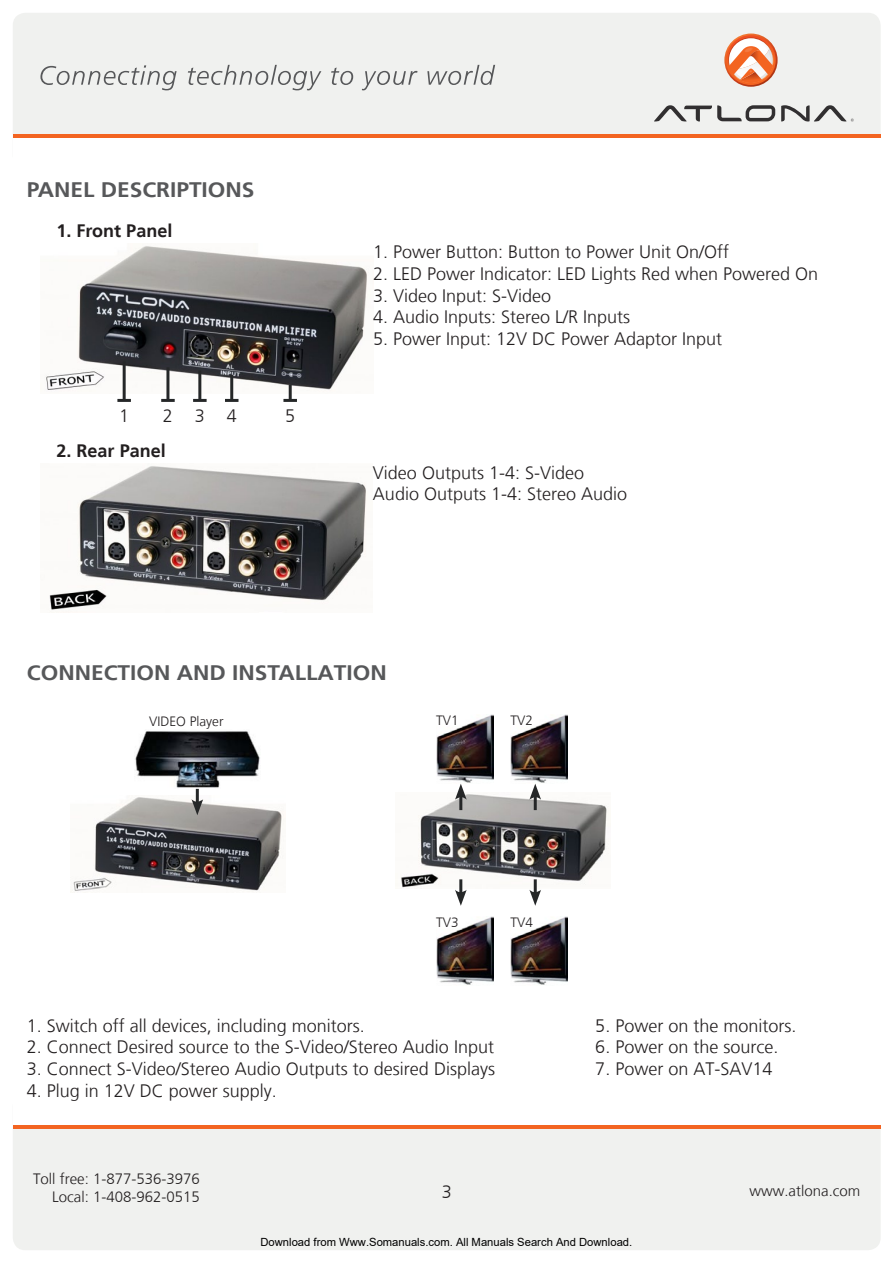
<style>
.page{position:relative;width:893px;height:1263px;background:#fff}
.page>*{position:absolute;margin:0;border:0;box-sizing:border-box;transform-origin:0 0}
.t1{font:700 21px "Frutiger LT";color:#57585a;scale:1.08 1}
.t2{font:300 18px "Frutiger LT";color:#231f20}
.t3{font:700 18px "Frutiger LT";color:#231f20}
.t4{font:300 15px/18px "Frutiger LT";color:#231f20;text-align:right}
.t5{font:300 13.5px "Frutiger LT";color:#231f20}
.t6{font:11.25px "Arial";color:#000}
</style>
<div class="page">
<div style="left:13px;top:1094px;width:868px;height:156px;background:#f0f1ef;border-radius:13px"></div>
<div style="left:13px;top:1091px;width:868px;height:36px;background:#fff"></div>
<hr style="left:13px;top:1125px;width:868px;height:3px;background:#f36421">
<div style="left:13px;top:13px;width:868px;height:156px;background:#f0f1ef;border-radius:13px"></div>
<div style="left:13px;top:136px;width:868px;height:36px;background:#fff"></div>
<hr style="left:13px;top:134px;width:868px;height:4px;background:#f36421">
<svg style="left:654px;top:105px;width:121px;height:16px"></svg>
<svg style="left:781px;top:105px;width:73px;height:17px"></svg>
<svg style="left:724px;top:34px;width:54px;height:53px"></svg>
<svg style="left:726px;top:35px;width:50px;height:50px"></svg>
<svg style="left:728px;top:37px;width:46px;height:46px"></svg>
<svg style="left:40px;top:65px;width:137px;height:25px"></svg>
<svg style="left:188px;top:65px;width:133px;height:25px"></svg>
<svg style="left:331px;top:68px;width:22px;height:17px"></svg>
<svg style="left:362px;top:71px;width:55px;height:19px"></svg>
<svg style="left:427px;top:65px;width:68px;height:20px"></svg>
<img style="left:72px;top:795px;width:212px;height:97px">
<img style="left:401px;top:794px;width:206px;height:94px">
<img style="left:49px;top:466px;width:317px;height:146px">
<img style="left:45px;top:246px;width:324px;height:148px">
<hr style="left:123px;top:361px;width:3px;height:39px;background:#252728">
<hr style="left:117px;top:399px;width:14px;height:3px;background:#252728">
<hr style="left:166px;top:367px;width:3px;height:33px;background:#252728">
<hr style="left:161px;top:399px;width:14px;height:3px;background:#252728">
<hr style="left:198px;top:370px;width:3px;height:30px;background:#252728">
<hr style="left:193px;top:399px;width:14px;height:3px;background:#252728">
<hr style="left:230px;top:375px;width:3px;height:25px;background:#252728">
<svg style="left:225px;top:399px;width:13px;height:3px"></svg>
<hr style="left:289px;top:385px;width:3px;height:15px;background:#252728">
<hr style="left:283px;top:399px;width:14px;height:3px;background:#252728">
<img style="left:135px;top:731px;width:125px;height:58px">
<img style="left:436px;top:715px;width:57px;height:69px">
<img style="left:436px;top:917px;width:57px;height:68px">
<img style="left:510px;top:715px;width:58px;height:69px">
<img style="left:510px;top:917px;width:58px;height:68px">
<hr style="left:534px;top:879px;width:3px;height:16px;background:#252728">
<svg style="left:529px;top:890px;width:12px;height:16px"></svg>
<hr style="left:459px;top:879px;width:3px;height:16px;background:#252728">
<svg style="left:455px;top:890px;width:12px;height:16px"></svg>
<hr style="left:459px;top:794px;width:3px;height:16px;background:#252728">
<svg style="left:455px;top:784px;width:12px;height:16px"></svg>
<hr style="left:534px;top:794px;width:3px;height:16px;background:#252728">
<svg style="left:529px;top:784px;width:12px;height:16px"></svg>
<hr style="left:196px;top:789px;width:3px;height:16px;background:#252728">
<svg style="left:191px;top:799px;width:12px;height:16px"></svg>
<p class="t1" style="left:27px;top:178px;width:212px">PANEL DESCRIPTIONS</p>
<p class="t3" style="left:57px;top:220px;width:117px">1. Front Panel</p>
<p class="t2" style="left:119px;top:406px;width:12px">1</p>
<p class="t2" style="left:163px;top:406px;width:12px">2</p>
<p class="t2" style="left:195px;top:406px;width:12px">3</p>
<p class="t2" style="left:227px;top:406px;width:12px">4</p>
<p class="t2" style="left:285px;top:406px;width:12px">5</p>
<p class="t3" style="left:57px;top:440px;width:111px">2. Rear Panel</p>
<p class="t2" style="left:373px;top:242px;width:358px">1. Power Button: Button to Power Unit On/Off</p>
<p class="t2" style="left:373px;top:264px;width:447px">2. LED Power Indicator: LED Lights Red when Powered On</p>
<p class="t2" style="left:373px;top:285px;width:180px">3. Video Input: S-Video</p>
<p class="t2" style="left:373px;top:307px;width:259px">4. Audio Inputs: Stereo L/R Inputs</p>
<p class="t2" style="left:373px;top:328px;width:351px">5. Power Input: 12V DC Power Adaptor Input</p>
<p class="t2" style="left:373px;top:462px;width:213px">Video Outputs 1-4: S-Video</p>
<p class="t2" style="left:373px;top:484px;width:256px">Audio Outputs 1-4: Stereo Audio</p>
<p class="t1" style="left:27px;top:660px;width:335px">CONNECTION AND INSTALLATION</p>
<p class="t5" style="left:149px;top:714px;width:76px">VIDEO Player</p>
<p class="t5" style="left:436px;top:713px;width:24px">TV1</p>
<p class="t5" style="left:510px;top:713px;width:24px">TV2</p>
<p class="t5" style="left:436px;top:915px;width:24px">TV3</p>
<p class="t5" style="left:510px;top:915px;width:24px">TV4</p>
<p class="t2" style="left:27px;top:1015px;width:340px">1. Switch off all devices, including monitors.</p>
<p class="t2" style="left:27px;top:1037px;width:469px">2. Connect Desired source to the S-Video/Stereo Audio Input</p>
<p class="t2" style="left:27px;top:1058px;width:470px">3. Connect S-Video/Stereo Audio Outputs to desired Displays</p>
<p class="t2" style="left:27px;top:1080px;width:252px">4. Plug in 12V DC power supply.</p>
<p class="t2" style="left:595px;top:1015px;width:203px">5. Power on the monitors.</p>
<p class="t2" style="left:595px;top:1037px;width:185px">6. Power on the source.</p>
<p class="t2" style="left:595px;top:1058px;width:179px">7. Power on AT-SAV14</p>
<p class="t4" style="left:33px;top:1170px;width:168px">Toll free: 1-877-536-3976<br>Local: 1-408-962-0515</p>
<p class="t2" style="left:442px;top:1181px;width:12px">3</p>
<p class="t4" style="left:749px;top:1181px;width:112px">www.atlona.com</p>
<p class="t6" style="left:260px;top:1235px;width:373px">Download from Www.Somanuals.com. All Manuals Search And Download.</p>
</div>
